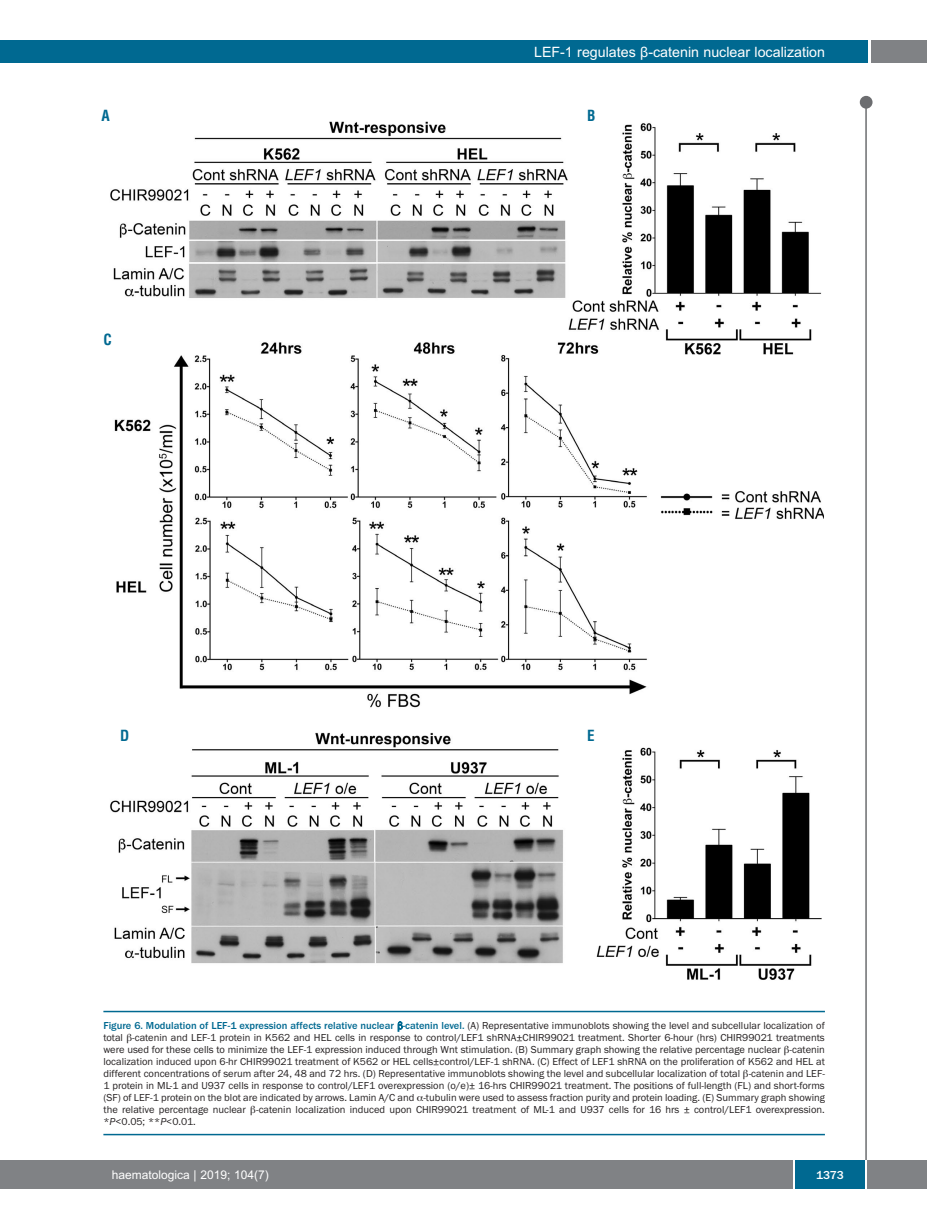
<style>
.page{position:relative;width:927px;height:1225px;background:#fff}
.page>*{position:absolute;margin:0;border:0;box-sizing:border-box;transform-origin:0 0}
.t1{font:700 condensed 15px "Helvetica";color:#006991}
.t2{font:14.25px "Arial";color:#fff}
.t3{font:12px "Arial";color:#fff}
.t4{font:500 12px "Franklin Gothic";color:#fff}
.t5{font:10.5px/12px "Franklin Gothic";color:#231f20;text-align:justify}
.s1{font-weight:500;color:#006991}
.s2{font-style:italic}
</style>
<div class="page">
<div style="left:860px;top:96px;width:12px;height:13px;background:#6c6d70;border-radius:50%"></div>
<hr style="left:865px;top:98px;width:2px;height:1062px;background:#6c6d70">
<div style="left:871px;top:40px;width:56px;height:22px;background:#808285"></div>
<div style="left:18px;top:40px;width:849px;height:22px;background:#006991"></div>
<div style="left:17px;top:1160px;width:910px;height:28px;background:#808285"></div>
<div style="left:795px;top:1160px;width:70px;height:28px;background:#006991"></div>
<hr style="left:793px;top:1160px;width:2px;height:28px;background:#fff">
<hr style="left:865px;top:1160px;width:2px;height:28px;background:#fff">
<div style="left:0;top:40px;width:19px;height:22px;background:#006991"></div>
<div style="left:0;top:1160px;width:18px;height:28px;background:#808285"></div>
<img style="left:110px;top:121px;width:714px;height:859px">
<hr style="left:103px;top:1010px;width:722px;height:2px;background:#006991">
<hr style="left:103px;top:1133px;width:722px;height:2px;background:#006991">
<h2 class="t2" style="left:534px;top:44px;width:292px">LEF-1 regulates β-catenin nuclear localization</h2>
<h1 class="t1" style="left:101px;top:107px;width:10px">A</h1>
<h1 class="t1" style="left:587px;top:107px;width:10px">B</h1>
<h1 class="t1" style="left:103px;top:331px;width:10px">C</h1>
<h1 class="t1" style="left:120px;top:727px;width:11px">D</h1>
<h1 class="t1" style="left:587px;top:727px;width:9px">E</h1>
<p class="t5" style="left:103px;top:1019px;width:723px"><span class="s1">Figure 6. Modulation of LEF-1 expression affects relative nuclear -catenin level.</span> (A) Representative immunoblots showing the level and subcellular localization of total -catenin and LEF-1 protein in K562 and HEL cells in response to control/LEF1 shRNA±CHIR99021 treatment. Shorter 6-hour (hrs) CHIR99021 treatments were used for these cells to minimize the LEF-1 expression induced through Wnt stimulation. (B) Summary graph showing the relative percentage nuclear -catenin localization induced upon 6-hr CHIR99021 treatment of K562 or HEL cells±control/LEF-1 shRNA. (C) Effect of LEF1 shRNA on the proliferation of K562 and HEL at different concentrations of serum after 24, 48 and 72 hrs. (D) Representative immunoblots showing the level and subcellular localization of total -catenin and LEF-1 protein in ML-1 and U937 cells in response to control/LEF1 overexpression (o/e)± 16-hrs CHIR99021 treatment. The positions of full-length (FL) and short-forms (SF) of LEF-1 protein on the blot are indicated by arrows. Lamin A/C and -tubulin were used to assess fraction purity and protein loading. (E) Summary graph showing the relative percentage nuclear -catenin localization induced upon CHIR99021 treatment of ML-1 and U937 cells for 16 hrs ± control/LEF1 overexpression. *<span class="s2">P</span>&lt;0.05; **<span class="s2">P</span>&lt;0.01.</p>
<p class="t3" style="left:112px;top:1167px;width:158px">haematologica | 2019; 104(7)</p>
<p class="t4" style="left:816px;top:1167px;width:29px">1373</p>
</div>
